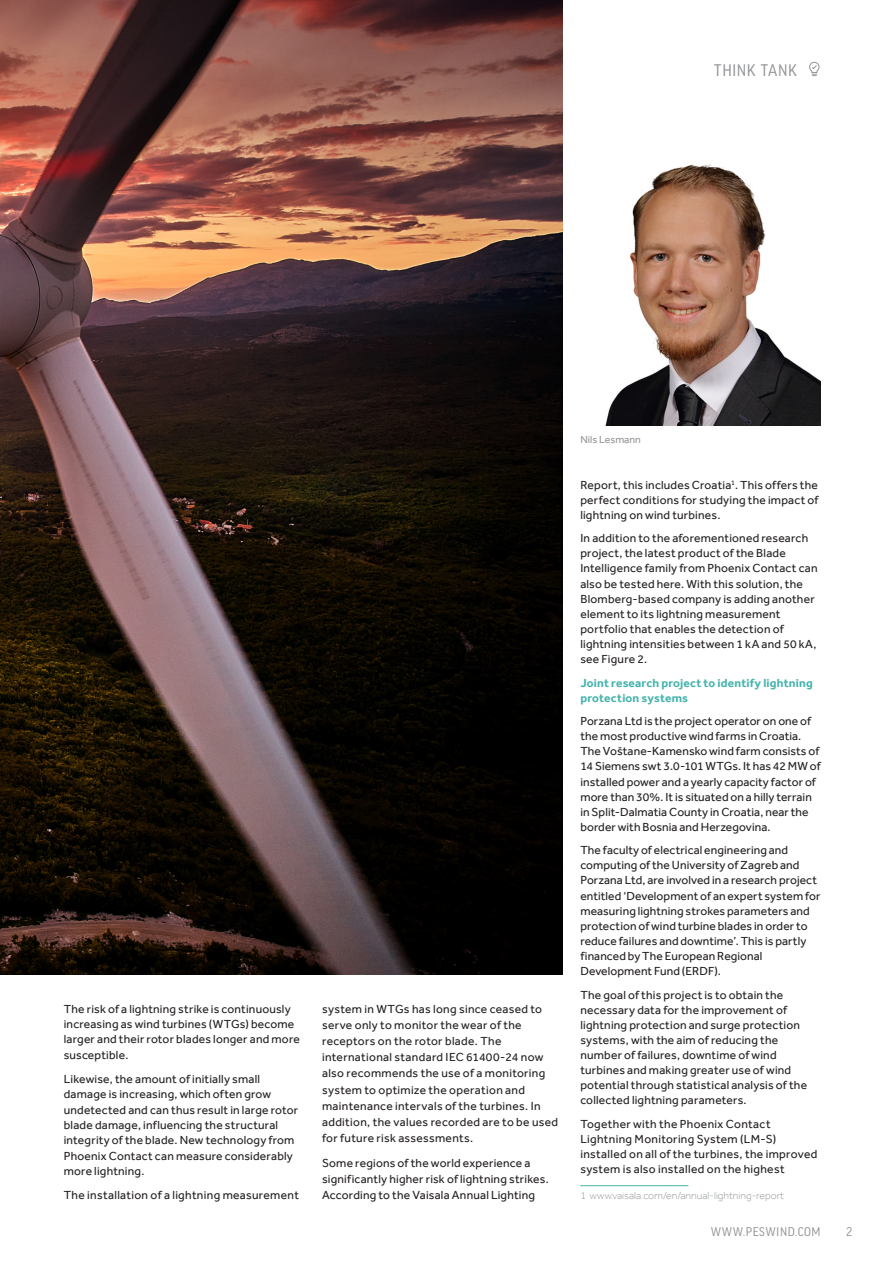
<style>
.page{position:relative;width:893px;height:1263px;background:#fff}
.page>*{position:absolute;margin:0;border:0;box-sizing:border-box;transform-origin:0 0}
.Page_head_2015{font:18px "Good Headline Pro Narr";letter-spacing:.02em;color:#939598}
.t1{font:13.5px "Good Headline Pro Narr";letter-spacing:.035em;color:#939598}
.Body_Copy_2015{font:12px/15.1px "Effra";letter-spacing:.015em;color:#231f20}
.Body_Copy_2015-2{font:700 12px/15.1px "Effra";letter-spacing:.015em;color:#45b4ad}
.t2{font:300 10.5px "Effra";color:#939598}
.CAPTIONS{font:10.5px "Effra";color:#939598}
</style>
<div class="page">
<img style="left:0;top:0;width:562px;height:975px">
<hr style="left:580px;top:1185px;width:108px;height:1px;background:#45b4ad">
<img style="left:605px;top:164px;width:216px;height:261px">
<svg style="left:809px;top:61px;width:11px;height:15px"></svg>
<p class="Page_head_2015" style="left:714px;top:61px;width:84px">THINK TANK</p>
<p class="Body_Copy_2015" style="left:64px;top:1001px;width:238px">The risk of a lightning strike is continuously increasing as wind turbines (WTGs) become larger and their rotor blades longer and more susceptible.</p>
<p class="Body_Copy_2015" style="left:64px;top:1071px;width:236px">Likewise, the amount of initially small damage is increasing, which often grow undetected and can thus result in large rotor blade damage, influencing the structural integrity of the blade. New technology from Phoenix Contact can measure considerably more lightning.</p>
<p class="Body_Copy_2015" style="left:64px;top:1187px;width:237px">The installation of a lightning measurement</p>
<p class="Body_Copy_2015" style="left:322px;top:1000px;width:238px;line-height:16.2px">system in WTGs has long since ceased to serve only to monitor the wear of the receptors on the rotor blade. The international standard IEC 61400-24 now also recommends the use of a monitoring system to optimize the operation and maintenance intervals of the turbines. In addition, the values recorded are to be used for future risk assessments.</p>
<p class="Body_Copy_2015" style="left:322px;top:1154px;width:228px;line-height:16.2px">Some regions of the world experience a significantly higher risk of lightning strikes.<br>According to the Vaisala Annual Lighting</p>
<p class="CAPTIONS" style="left:580px;top:433px;width:62px">Nils Lesmann</p>
<p class="Body_Copy_2015" style="left:580px;top:477px;width:240px;text-align:justify">Report, this includes Croatia<sup>1</sup>. This offers the perfect conditions for studying the impact of lightning on wind turbines.</p>
<p class="Body_Copy_2015" style="left:580px;top:531px;width:239px">In addition to the aforementioned research project, the latest product of the Blade Intelligence family from Phoenix Contact can also be tested here. With this solution, the Blomberg-based company is adding another element to its lightning measurement portfolio that enables the detection of lightning intensities between 1 kA and 50 kA, see Figure 2.</p>
<p class="Body_Copy_2015-2" style="left:580px;top:675px;width:234px">Joint research project to identify lightning protection systems</p>
<p class="Body_Copy_2015" style="left:580px;top:713px;width:242px">Porzana Ltd is the project operator on one of the most productive wind farms in Croatia.<br>The Voštane-Kamensko wind farm consists of 14 Siemens swt 3.0-101 WTGs. It has 42 MW of installed power and a yearly capacity factor of more than 30%. It is situated on a hilly terrain in Split-Dalmatia County in Croatia, near the border with Bosnia and Herzegovina.</p>
<p class="Body_Copy_2015" style="left:580px;top:843px;width:242px">The faculty of electrical engineering and computing of the University of Zagreb and Porzana Ltd, are involved in a research project entitled ‘Development of an expert system for measuring lightning strokes parameters and protection of wind turbine blades in order to reduce failures and downtime’. This is partly financed by The European Regional Development Fund (ERDF).</p>
<p class="Body_Copy_2015" style="left:580px;top:987px;width:228px">The goal of this project is to obtain the necessary data for the improvement of lightning protection and surge protection systems, with the aim of reducing the number of failures, downtime of wind turbines and making greater use of wind potential through statistical analysis of the collected lightning parameters.</p>
<p class="Body_Copy_2015" style="left:580px;top:1116px;width:238px">Together with the Phoenix Contact Lightning Monitoring System (LM-S) installed on all of the turbines, the improved system is also installed on the highest</p>
<p class="t2" style="left:580px;top:1189px;width:205px">1 www.vaisala.com/en/annual-lightning-report</p>
<p class="t1" style="left:711px;top:1225px;width:111px">WWW.PESWIND.COM</p>
<p class="t1" style="left:846px;top:1225px;width:8px">2</p>
</div>
